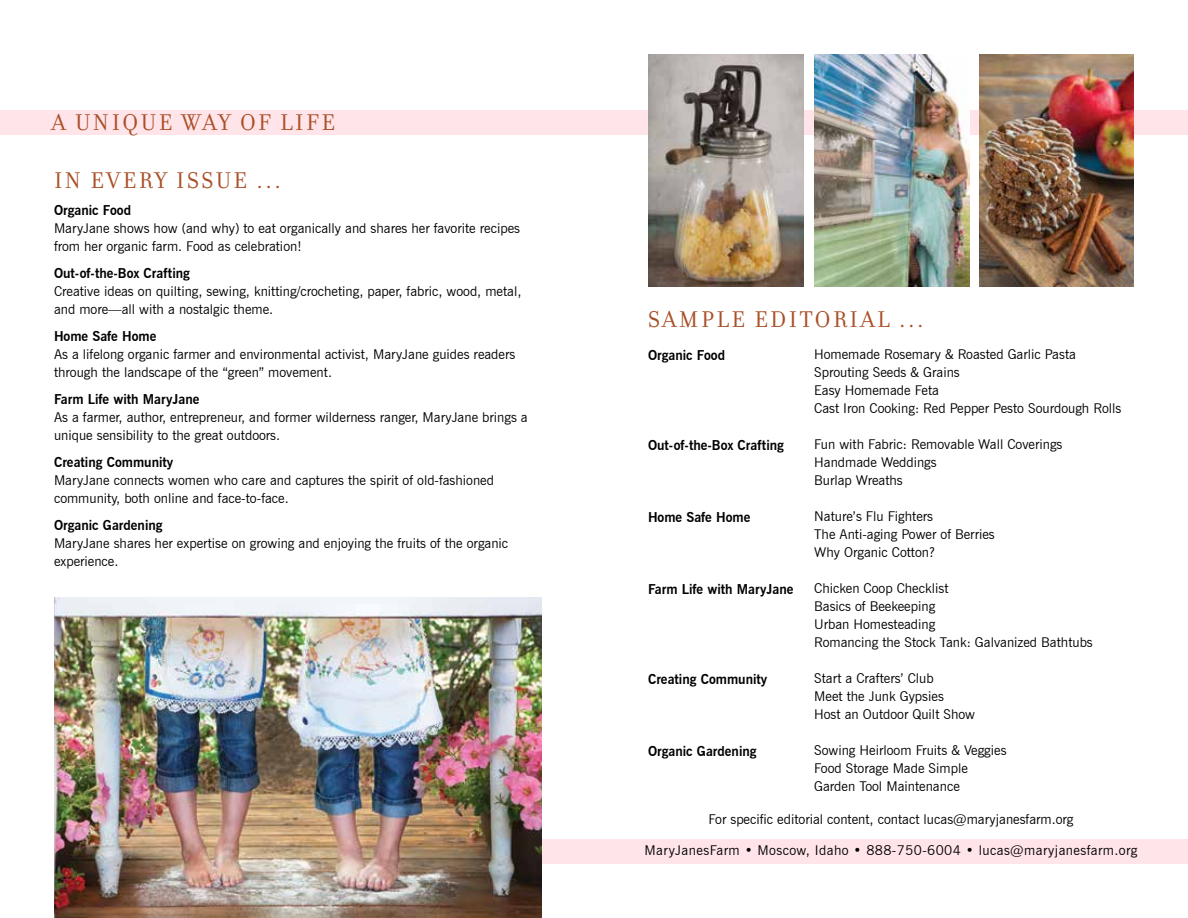
<style>
.page{position:relative;width:1188px;height:918px;background:#fff}
.page>*{position:absolute;margin:0;border:0;box-sizing:border-box;transform-origin:0 0}
.t1{font:24.45px "Filosofia";letter-spacing:.1em;color:#a94f27}
.t2{font:13.5px/18px "News Gothic BT";color:#000}
.t3{font:700 13.5px "News Gothic BT";color:#000}
.t4{font:13.5px "News Gothic BT";letter-spacing:.03em;color:#000}
</style>
<div class="page">
<div style="left:0;top:110px;width:1188px;height:25px;background:#ffe4ea"></div>
<div style="left:540px;top:839px;width:648px;height:25px;background:#ffe4ea"></div>
<img style="left:979px;top:54px;width:155px;height:233px">
<img style="left:814px;top:54px;width:155px;height:233px">
<img style="left:649px;top:54px;width:155px;height:233px">
<img style="left:54px;top:597px;width:487px;height:321px">
<h1 class="t1" style="left:51px;top:108px;width:285px">A UNIQUE WAY OF LIFE</h1>
<h1 class="t1" style="left:54px;top:167px;width:229px">IN EVERY ISSUE ...</h1>
<p class="t3" style="left:54px;top:202px;width:79px">Organic Food</p>
<p class="t2" style="left:54px;top:219px;width:468px">MaryJane shows how (and why) to eat organically and shares her favorite recipes from her organic farm. Food as celebration!</p>
<p class="t3" style="left:54px;top:265px;width:137px">Out-of-the-Box Crafting</p>
<p class="t2" style="left:54px;top:282px;width:469px">Creative ideas on quilting, sewing, knitting/crocheting, paper, fabric, wood, metal, and more—all with a nostalgic theme.</p>
<p class="t3" style="left:54px;top:328px;width:104px">Home Safe Home</p>
<p class="t2" style="left:54px;top:345px;width:463px">As a lifelong organic farmer and environmental activist, MaryJane guides readers through the landscape of the “green” movement.</p>
<p class="t3" style="left:54px;top:391px;width:147px">Farm Life with MaryJane</p>
<p class="t2" style="left:54px;top:408px;width:475px">As a farmer, author, entrepreneur, and former wilderness ranger, MaryJane brings a unique sensibility to the great outdoors.</p>
<p class="t3" style="left:54px;top:454px;width:121px">Creating Community</p>
<p class="t2" style="left:54px;top:471px;width:442px">MaryJane connects women who care and captures the spirit of old-fashioned community, both online and face-to-face.</p>
<p class="t3" style="left:54px;top:517px;width:110px">Organic Gardening</p>
<p class="t2" style="left:54px;top:534px;width:456px">MaryJane shares her expertise on growing and enjoying the fruits of the organic experience.</p>
<h1 class="t1" style="left:648px;top:306px;width:277px">SAMPLE EDITORIAL ...</h1>
<p class="t2" style="left:814px;top:345px;width:309px">H omemade Rosemary &amp; Roasted Garlic Pasta Sprouting Seeds &amp; Grains<br>Easy Homemade Feta<br>Cast Iron Cooking: Red Pepper Pesto Sourdough Rolls</p>
<p class="t2" style="left:814px;top:435px;width:250px">Fun with Fabric: Removable Wall Coverings<br>Handmade Weddings<br>Burlap Wreaths</p>
<p class="t2" style="left:814px;top:507px;width:182px">N ature’s Flu Fighters<br>The Anti-aging Power of Berries<br>Why Organic Cotton?</p>
<p class="t2" style="left:814px;top:579px;width:280px">Chicken Coop Checklist<br>Basics of Beekeeping<br>U rban Homesteading<br>Romancing the Stock Tank: Galvanized Bathtubs</p>
<p class="t2" style="left:814px;top:669px;width:162px">Start a Crafters’ Club<br>Meet the Junk Gypsies<br>Host an Outdoor Quilt Show</p>
<p class="t2" style="left:814px;top:741px;width:194px">Sowing H eirloom Fruits &amp; Veggies<br>Food Storage Made Simple<br>Garden Tool Maintenance</p>
<p class="t3" style="left:648px;top:347px;width:79px">Organic Food</p>
<p class="t3" style="left:648px;top:437px;width:137px">Out-of-the-Box Crafting</p>
<p class="t3" style="left:648px;top:509px;width:104px">Home Safe Home</p>
<p class="t3" style="left:648px;top:581px;width:147px">Farm Life with MaryJane</p>
<p class="t3" style="left:648px;top:671px;width:121px">Creating Community</p>
<p class="t3" style="left:648px;top:743px;width:110px">Organic Gardening</p>
<p class="t2" style="left:708px;top:810px;width:367px">For specific editorial content, contact lucas@maryjanesfarm.org</p>
<p class="t4" style="left:645px;top:842px;width:494px">MaryJanesFarm • Moscow, Idaho • 888-750-6004 • lucas@maryjanesfarm.org</p>
</div>
